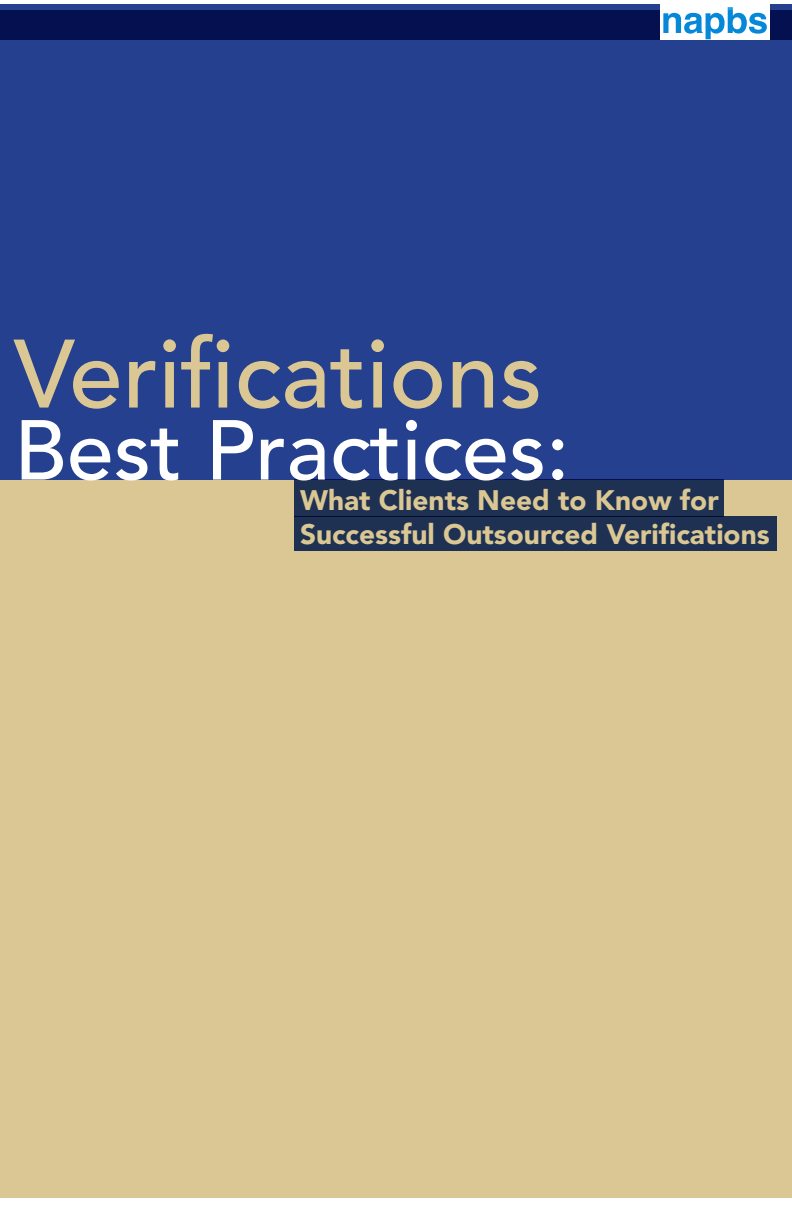
<style>
.page{position:relative;width:792px;height:1224px;background:#fff}
.page>*{position:absolute;margin:0;border:0;box-sizing:border-box;transform-origin:0 0}
.t1{font:500 96px "Avenir";color:#dac793}
.t2{font:500 84px "Avenir";color:#fff}
.t3{font:900 28px/33.6px "Avenir";color:#dac793}
</style>
<div class="page">
<div style="left:0;top:479px;width:792px;height:719px;background:#dac793"></div>
<div style="left:0;top:10px;width:792px;height:469px;background:#24408f"></div>
<svg style="left:0;top:5px;width:792px;height:35px;background:#091759"></svg>
<div style="left:660px;top:0;width:109px;height:40px;background:#fff"></div>
<svg style="left:663px;top:7px;width:104px;height:32px"></svg>
<div style="left:294px;top:479px;width:430px;height:38px;background:#1e3152"></div>
<div style="left:294px;top:516px;width:483px;height:35px;background:#1e3152"></div>
<h1 class="t1" style="left:14px;top:319px;width:530px">Verifications</h1>
<h2 class="t2" style="left:14px;top:402px;width:557px">Best Practices:</h2>
<p class="t3" style="left:300px;top:484px;width:471px">What Clients Need to Know for<br>Successful Outsourced Verifications</p>
</div>
